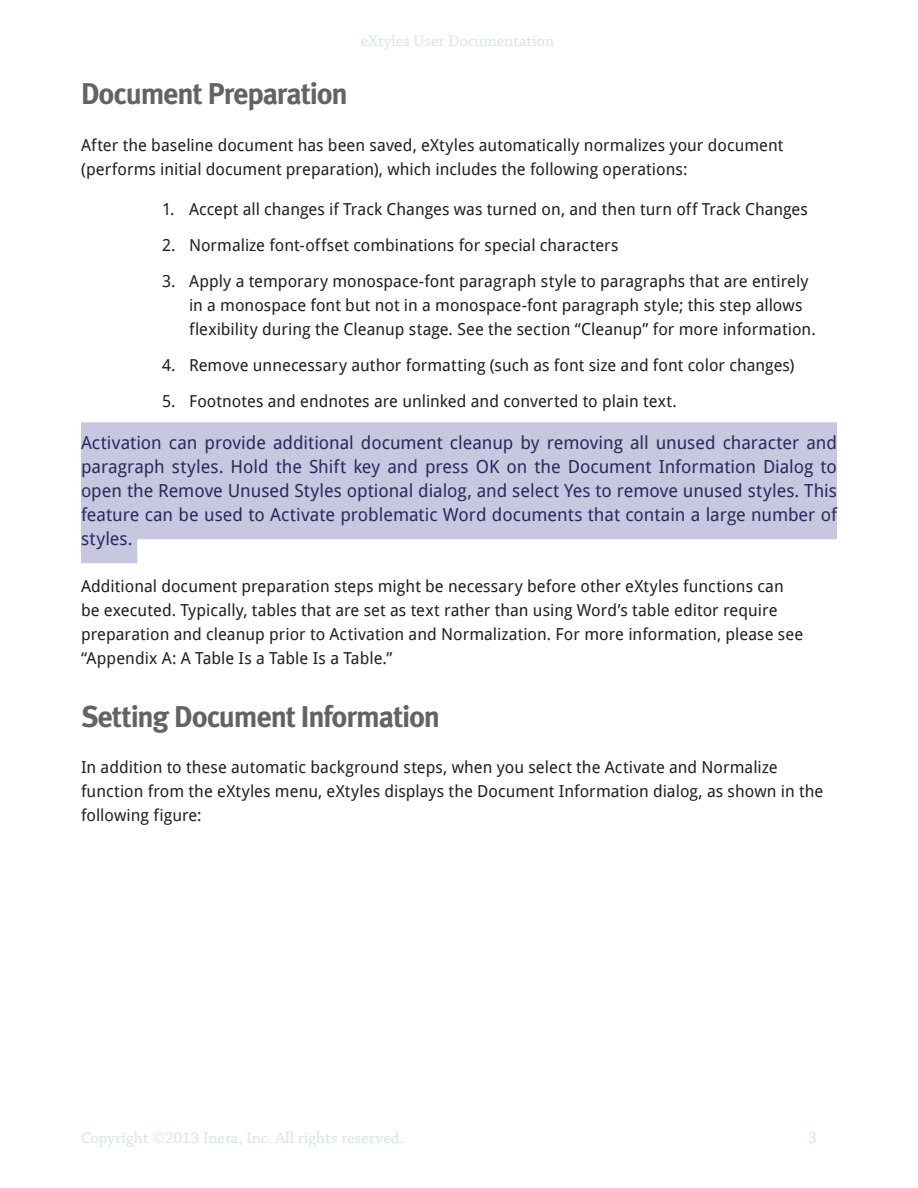
<style>
.page{position:relative;width:918px;height:1188px;background:#fff}
.page>*{position:absolute;margin:0;border:0;box-sizing:border-box;transform-origin:0 0}
.Head2{font:700 30px "Meta";letter-spacing:-.04em;color:#646363}
.Note_base{font:18px/24px "Droid Sans";letter-spacing:-.005em;color:#292b5d;text-align:justify}
.Paragraph{font:16.5px/24px "Droid Sans";color:#231f20}
.Header-Footer{font:16.5px "Chaparral Pro";color:#d6e3e9}
</style>
<div class="page">
<div style="left:81px;top:422px;width:756px;height:45px;background:#c7c7e0"></div>
<div style="left:81px;top:446px;width:756px;height:45px;background:#c7c7e0"></div>
<div style="left:81px;top:470px;width:756px;height:45px;background:#c7c7e0"></div>
<div style="left:81px;top:494px;width:756px;height:45px;background:#c7c7e0"></div>
<div style="left:81px;top:518px;width:56px;height:45px;background:#c7c7e0"></div>
<p class="Header-Footer" style="left:361px;top:32px;width:195px">eXtyles User Documentation</p>
<p class="Head2" style="left:81px;top:76px;width:268px">Document Preparation</p>
<p class="Paragraph" style="left:81px;top:133px;width:704px">After the baseline document has been saved, eXtyles automatically normalizes your document (performs initial document preparation), which includes the following operations:</p>
<p class="Paragraph" style="left:162px;top:198px;width:648px">1. Accept all changes if Track Changes was turned on, and then turn off Track Changes</p>
<p class="Paragraph" style="left:162px;top:234px;width:458px">2. Normalize font-offset combinations for special characters</p>
<p class="Paragraph" style="left:189px;top:270px;width:628px;text-indent:-27px">3. Apply a temporary monospace-font paragraph style to paragraphs that are entirely in a monospace font but not in a monospace-font paragraph style; this step allows flexibility during the Cleanup stage. See the section “Cleanup” for more information.</p>
<p class="Paragraph" style="left:162px;top:354px;width:634px">4. Remove unnecessary author formatting (such as font size and font color changes)</p>
<p class="Paragraph" style="left:162px;top:390px;width:516px">5. Footnotes and endnotes are unlinked and converted to plain text.</p>
<p class="Note_base" style="left:81px;top:431px;width:758px">Activation can provide additional document cleanup by removing all unused character and paragraph styles. Hold the Shift key and press OK on the Document Information Dialog to open the Remove Unused Styles optional dialog, and select Yes to remove unused styles. This feature can be used to Activate problematic Word documents that contain a large number of styles.</p>
<p class="Paragraph" style="left:81px;top:574px;width:724px">Additional document preparation steps might be necessary before other eXtyles functions can be executed. Typically, tables that are set as text rather than using Word’s table editor require preparation and cleanup prior to Activation and Normalization. For more information, please see “Appendix A: A Table Is a Table Is a Table.”</p>
<p class="Head2" style="left:81px;top:699px;width:361px">Setting Document Information</p>
<p class="Paragraph" style="left:81px;top:756px;width:744px">In addition to these automatic background steps, when you select the Activate and Normalize function from the eXtyles menu, eXtyles displays the Document Information dialog, as shown in the following figure:</p>
<p class="Header-Footer" style="left:81px;top:1129px;width:324px">Copyright ©2013 Inera, Inc. All rights reserved.</p>
<p class="Header-Footer" style="left:808px;top:1129px;width:10px">3</p>
</div>
